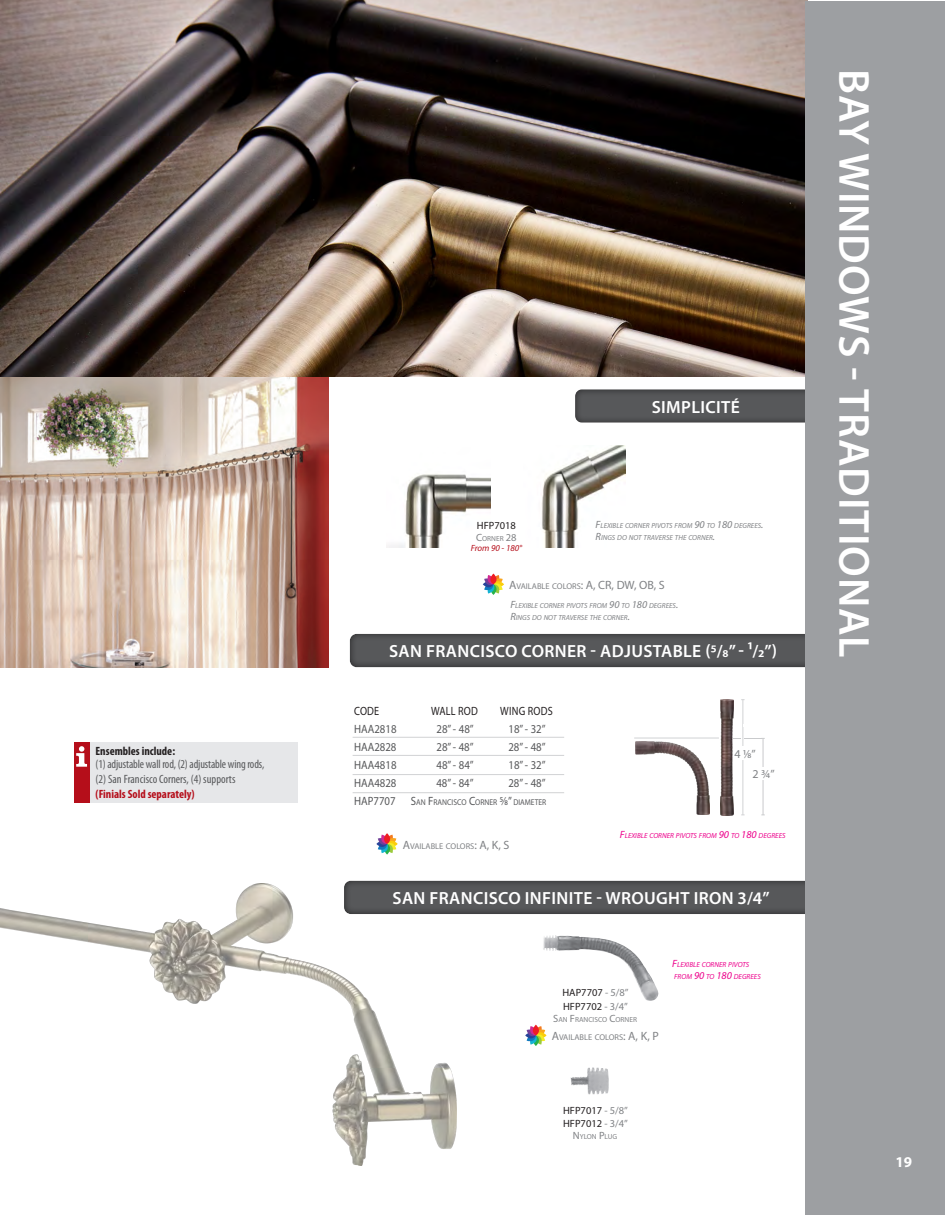
<style>
.page{position:relative;width:945px;height:1215px;background:#fff}
.page>*{position:absolute;margin:0;border:0;box-sizing:border-box;transform-origin:0 0}
.t1{font:600 43.5px "Myriad Pro";letter-spacing:.02em;color:#fff}
.t2{font:600 17.55px "Myriad Pro";letter-spacing:.02em;color:#fff}
.t3{font:700 15px "Myriad Pro";color:#fff}
.t4{font:12px "Myriad Pro";color:#57585a;scale:.9 1}
.t5{font:condensed 12px/15px "Myriad Pro";letter-spacing:-.01em;color:#57585a}
.t6{font:12px "Myriad Pro";color:#808285}
.t7{font:700 condensed 12px "Myriad Pro";color:#b50e1a}
.t8{font:12px "Myriad Pro";letter-spacing:.02em;color:#231f20;scale:.85 1}
.t9{font:700 condensed 12px "Myriad Pro";color:#231f20}
.t10{font:12px "Myriad Pro";color:#808285}
.t11{font:10.5px/13.5px "Myriad Pro";color:#231f20}
.t12{font:italic 9px "Myriad Pro";letter-spacing:-.005em;color:#b50e1a}
.t13{font:8.4px "Myriad Pro";color:#808285}
.t14{font:8.4px "Myriad Pro";color:#57585a;scale:.9 1}
.t15{font:italic 7.35px/12px "Myriad Pro";color:#808285}
.t16{font:italic 7.35px/12px "Myriad Pro";color:#ed028c}
.t17{font:7.35px "Myriad Pro";color:#808285}
.s1{font-size:10.5px}
.s2{font-size:8.4px}
.s3{font-size:12px}
.s4{color:#808285}
</style>
<div class="page">
<div style="left:349px;top:631px;width:468px;height:37px;background:#231f20;opacity:.75"></div>
<div style="left:574px;top:386px;width:243px;height:38px;background:#231f20;opacity:.75"></div>
<div style="left:343px;top:878px;width:474px;height:37px;background:#231f20;opacity:.75"></div>
<img style="left:1px;top:377px;width:327px;height:290px">
<img style="left:386px;top:474px;width:105px;height:74px">
<img style="left:542px;top:446px;width:83px;height:102px">
<img style="left:1px;top:0;width:806px;height:377px">
<img style="left:0;top:884px;width:457px;height:282px">
<img style="left:543px;top:935px;width:116px;height:66px">
<img style="left:570px;top:1067px;width:39px;height:28px">
<hr style="left:763px;top:738px;width:1px;height:77px;background:#c9cacc">
<div style="left:751px;top:768px;width:24px;height:12px;background:#fff"></div>
<hr style="left:743px;top:700px;width:1px;height:115px;background:#d1d2d4">
<div style="left:733px;top:747px;width:23px;height:13px;background:#fff"></div>
<div style="left:89px;top:742px;width:208px;height:60px;background:#e6e7e9"></div>
<div style="left:74px;top:742px;width:15px;height:60px;background:#b50e1a"></div>
<svg style="left:76px;top:746px;width:11px;height:21px"></svg>
<img style="left:636px;top:742px;width:73px;height:73px">
<hr style="left:634px;top:738px;width:85px;height:1px;background:#d1d2d4">
<img style="left:720px;top:699px;width:14px;height:116px">
<hr style="left:353px;top:737px;width:211px;height:1px;background:#d1d2d4">
<hr style="left:353px;top:755px;width:211px;height:1px;background:#d1d2d4">
<hr style="left:353px;top:774px;width:211px;height:1px;background:#d1d2d4">
<hr style="left:353px;top:792px;width:211px;height:1px;background:#d1d2d4">
<svg style="left:734px;top:738px;width:31px;height:1px"></svg>
<svg style="left:525px;top:1025px;width:22px;height:21px"></svg>
<svg style="left:376px;top:833px;width:22px;height:22px"></svg>
<svg style="left:483px;top:574px;width:21px;height:21px"></svg>
<div style="left:805px;top:1px;width:140px;height:1214px;background:#9d9fa2"></div>
<h3 class="t9" style="left:96px;top:743px;width:81px">Ensembles include:</h3>
<h3 class="t5" style="left:96px;top:757px;width:170px">(1) adjustable wall rod, (2) adjustable wing rods, (2) San Francisco Corners, (4) supports</h3>
<h3 class="t7" style="left:96px;top:787px;width:101px">(Finials Sold separately)</h3>
<h3 class="t11" style="left:477px;top:518px;width:41px">HFP7018</h3>
<p class="t17" style="left:476px;top:534px;width:42px"><span class="s1">C</span>ORNER <span class="s1">28</span></p>
<p class="t12" style="left:471px;top:543px;width:53px">From 90 - 180°</p>
<h2 class="t2" style="left:652px;top:396px;width:90px">SIMPLICITÉ</h2>
<p class="t15" style="left:596px;top:519px;width:169px"><span class="s1">F</span>LEXIBLE CORNER PIVOTS FROM <span class="s1">90</span> TO <span class="s1">180</span> DEGREES<span class="s1">.<br>R</span>INGS DO NOT TRAVERSE THE CORNER<span class="s1">.</span></p>
<h3 class="t6" style="left:509px;top:577px;width:156px">A<span class="s2">VAILABLE COLORS</span>: A, CR, DW, OB, S</h3>
<p class="t15" style="left:510px;top:600px;width:169px"><span class="s1">F</span>LEXIBLE CORNER PIVOTS FROM <span class="s1">90</span> TO <span class="s1">180</span> DEGREES<span class="s1">.<br>R</span>INGS DO NOT TRAVERSE THE CORNER<span class="s1">.</span></p>
<h2 class="t2" style="left:389px;top:640px;width:389px">SAN FRANCISCO CORNER - ADJUSTABLE (5/8” - 1/2”)</h2>
<h3 class="t8" style="left:354px;top:703px;width:31px">CODE</h3>
<h3 class="t8" style="left:431px;top:703px;width:57px">WALL ROD</h3>
<h3 class="t8" style="left:500px;top:703px;width:63px">WING RODS</h3>
<h3 class="t4" style="left:354px;top:721px;width:49px">HAA2818</h3>
<h3 class="t4" style="left:436px;top:721px;width:43px">28” - 48”</h3>
<h3 class="t4" style="left:508px;top:721px;width:43px">18” - 32”</h3>
<h3 class="t4" style="left:354px;top:739px;width:49px">HAA2828</h3>
<h3 class="t4" style="left:436px;top:739px;width:43px">28” - 48”</h3>
<h3 class="t4" style="left:508px;top:739px;width:43px">28” - 48”</h3>
<h3 class="t4" style="left:354px;top:757px;width:49px">HAA4818</h3>
<h3 class="t4" style="left:436px;top:757px;width:43px">48” - 84”</h3>
<h3 class="t4" style="left:508px;top:757px;width:43px">18” - 32”</h3>
<h3 class="t4" style="left:354px;top:775px;width:49px">HAA4828</h3>
<h3 class="t4" style="left:436px;top:775px;width:43px">48” - 84”</h3>
<h3 class="t4" style="left:508px;top:775px;width:43px">28” - 48”</h3>
<h3 class="t4" style="left:354px;top:793px;width:48px">HAP7707</h3>
<p class="t14" style="left:411px;top:797px;width:152px"><span class="s3">S</span>AN <span class="s3">F</span>RANCISCO <span class="s3">C</span>ORNER <span class="s3">5/8”</span> DIAMETER</p>
<p class="t13" style="left:403px;top:841px;width:107px"><span class="s3">A</span>VAILABLE COLORS<span class="s3">: A, K, S</span></p>
<h3 class="t10" style="left:734px;top:746px;width:23px">4 1/8”</h3>
<h3 class="t10" style="left:753px;top:767px;width:24px">2 3/4”</h3>
<p class="t16" style="left:620px;top:829px;width:167px"><span class="s1">F</span>LEXIBLE CORNER PIVOTS FROM <span class="s1">90</span> TO <span class="s1">180</span> DEGREES</p>
<h2 class="t2" style="left:393px;top:887px;width:379px">SAN FRANCISCO INFINITE - WROUGHT IRON 3/4”</h2>
<h3 class="t11" style="left:562px;top:986px;width:68px">HAP7707 <span class="s4">- 5/8”<br></span>HFP7702 <span class="s4">- 3/4”</span></h3>
<p class="t17" style="left:553px;top:1015px;width:85px"><span class="s1">S</span>AN <span class="s1">F</span>RANCISCO <span class="s1">C</span>ORNER</p>
<p class="t13" style="left:552px;top:1032px;width:107px"><span class="s3">A</span>VAILABLE COLORS<span class="s3">: A, K, P</span></p>
<p class="t16" style="left:672px;top:959px;width:90px"><span class="s1">F</span>LEXIBLE CORNER PIVOTS<br>FROM <span class="s1">90</span> TO <span class="s1">180</span> DEGREES</p>
<h3 class="t11" style="left:563px;top:1103px;width:66px">HFP7017 <span class="s4">- 5/8”<br></span>HFP7012 <span class="s4">- 3/4”</span></h3>
<p class="t17" style="left:573px;top:1132px;width:46px"><span class="s1">N</span>YLON <span class="s1">P</span>LUG</p>
<h1 class="t1" style="left:882px;top:69px;width:590px;rotate:90deg">BAY WINDOWS - TRADITIONAL</h1>
<h3 class="t3" style="left:896px;top:1152px;width:18px">19</h3>
</div>
